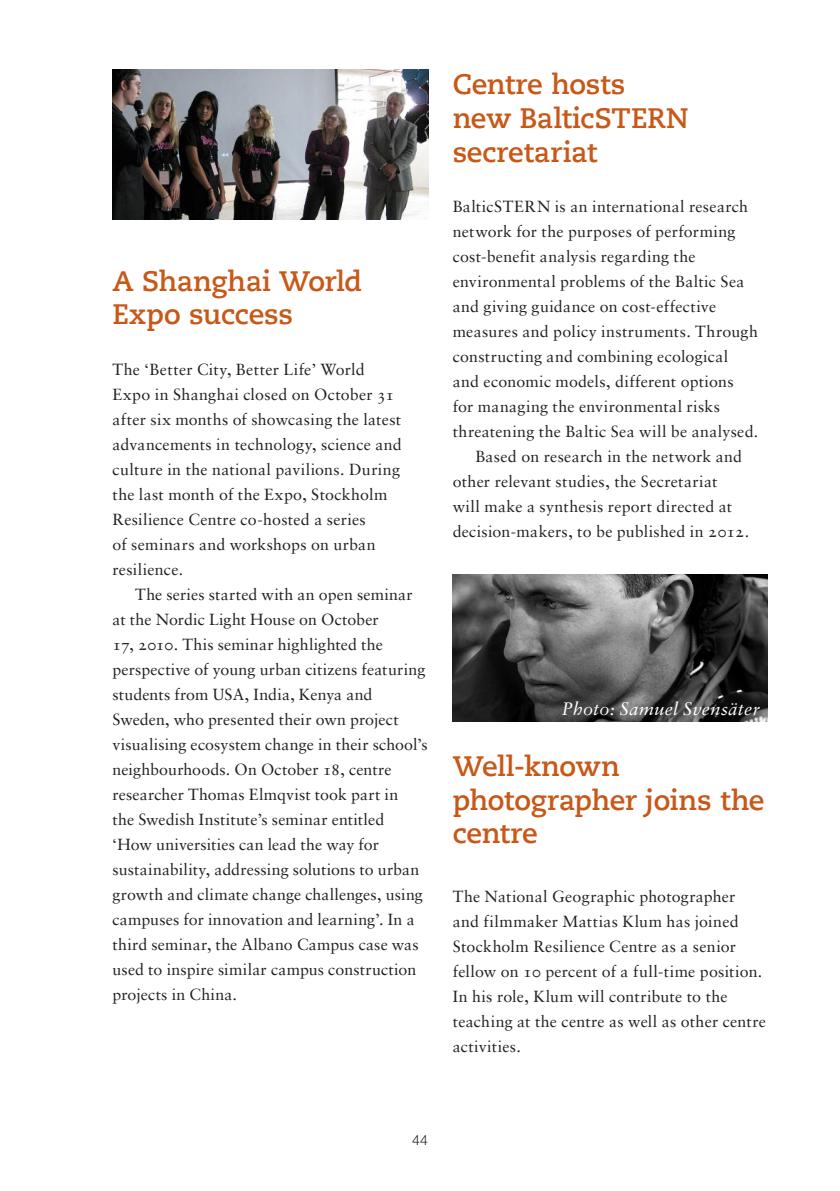
<style>
.page{position:relative;width:840px;height:1191px;background:#fff}
.page>*{position:absolute;margin:0;border:0;box-sizing:border-box;transform-origin:0 0}
.t1{font:700 28px/33.6px "Caecilia Com 75";letter-spacing:-.01em;color:#c85818}
.t2{font:18px "Sabon Italic Os F";letter-spacing:.025em;color:#fff}
.t3{font:16px/25px "Sabon Roman Os F";letter-spacing:.015em;color:#231f20}
.t4{font:300 14px "Helvetica Neue LT Std";color:#231f20}
</style>
<div class="page">
<img style="left:452px;top:574px;width:314px;height:147px">
<img style="left:112px;top:70px;width:316px;height:150px">
<h1 class="t1" style="left:112px;top:263px;width:251px">A Shanghai World<br>Expo success</h1>
<p class="t3" style="left:112px;top:356px;width:290px">The ‘Better City, Better Life’ World Expo in Shanghai closed on October 31 after six months of showcasing the latest advancements in technology, science and culture in the national pavilions. During the last month of the Expo, Stockholm Resilience Centre co-hosted a series<br>of seminars and workshops on urban resilience.</p>
<p class="t3" style="left:112px;top:581px;width:316px;text-indent:23px">The series started with an open seminar at the Nordic Light House on October<br>17, 2010. This seminar highlighted the perspective of young urban citizens featuring students from USA, India, Kenya and Sweden, who presented their own project visualising ecosystem change in their school’s neighbourhoods. On October 18, centre researcher Thomas Elmqvist took part in<br>the Swedish Institute’s seminar entitled ‘How universities can lead the way for sustainability, addressing solutions to urban growth and climate change challenges, using campuses for innovation and learning’. In a third seminar, the Albano Campus case was used to inspire similar campus construction projects in China.</p>
<h1 class="t1" style="left:452px;top:67px;width:237px">Centre hosts new BalticSTERN secretariat</h1>
<p class="t3" style="left:452px;top:193px;width:297px">BalticSTERN is an international research</p>
<p class="t3" style="left:452px;top:218px;width:284px">network for the purposes of performing</p>
<p class="t3" style="left:452px;top:243px;width:244px">cost-benefit analysis regarding the</p>
<p class="t3" style="left:452px;top:268px;width:293px">environmental problems of the Baltic Sea</p>
<p class="t3" style="left:452px;top:293px;width:265px">and giving guidance on cost-effective</p>
<p class="t3" style="left:452px;top:318px;width:306px">measures and policy instruments. Through</p>
<p class="t3" style="left:452px;top:343px;width:277px">constructing and combining ecological</p>
<p class="t3" style="left:452px;top:368px;width:282px">and economic models, different options</p>
<p class="t3" style="left:452px;top:393px;width:268px">for managing the environmental risks</p>
<p class="t3" style="left:452px;top:418px;width:307px">threatening the Baltic Sea will be analysed.</p>
<p class="t3" style="left:475px;top:443px;width:268px">Based on research in the network and</p>
<p class="t3" style="left:452px;top:468px;width:266px">other relevant studies, the Secretariat</p>
<p class="t3" style="left:452px;top:493px;width:281px">will make a synthesis report directed at</p>
<p class="t3" style="left:452px;top:518px;width:298px">decision-makers, to be published in 2012.</p>
<p class="t2" style="left:561px;top:698px;width:199px">Photo: Samuel Svensäter</p>
<h1 class="t1" style="left:452px;top:749px;width:313px">Well-known photographer joins the centre</h1>
<p class="t3" style="left:452px;top:883px;width:314px">The National Geographic photographer<br>and filmmaker Mattias Klum has joined Stockholm Resilience Centre as a senior fellow on 10 percent of a full-time position.<br>In his role, Klum will contribute to the teaching at the centre as well as other centre activities.</p>
<p class="t4" style="left:412px;top:1131px;width:17px">44</p>
</div>
